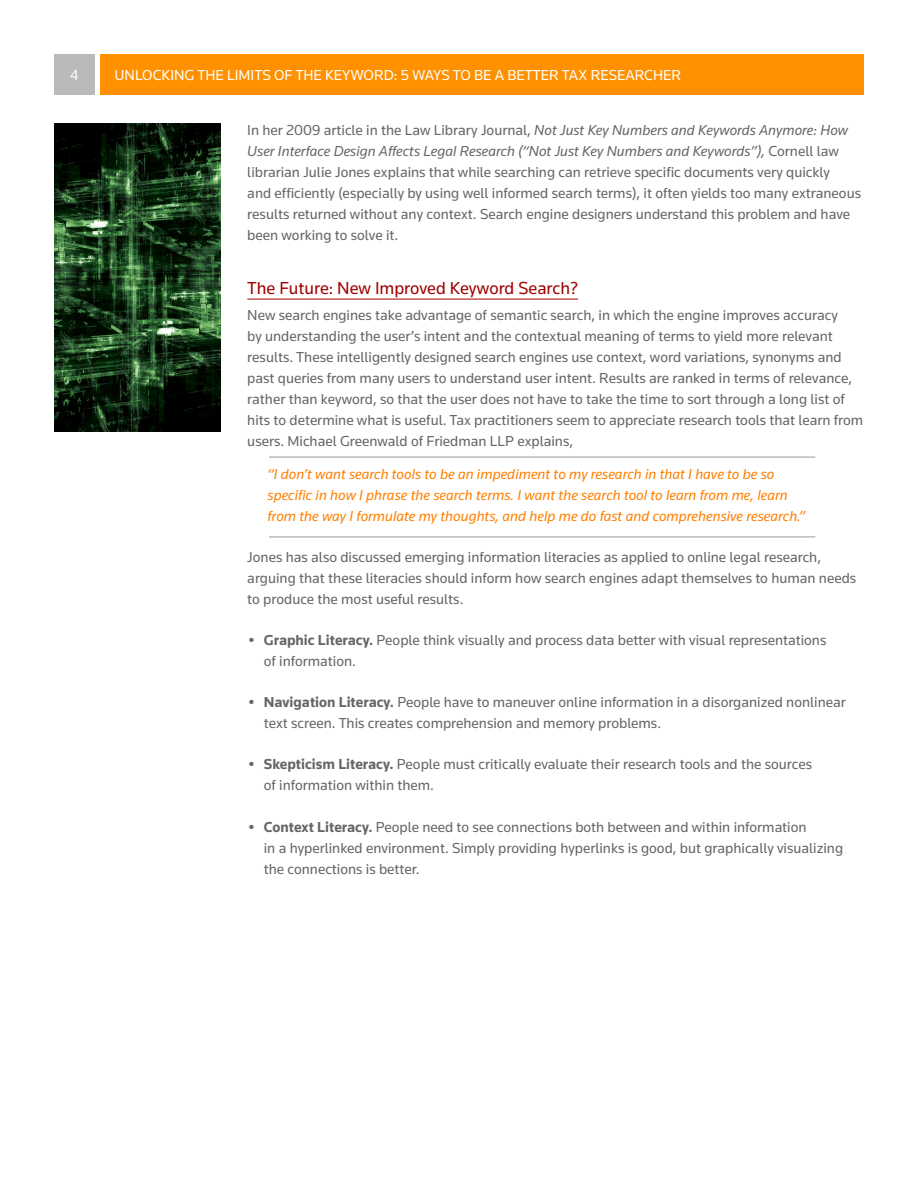
<style>
.page{position:relative;width:918px;height:1188px;background:#fff}
.page>*{position:absolute;margin:0;border:0;box-sizing:border-box;transform-origin:0 0}
.Section_Subtitle{font:18px "Knowledge";color:#a00000}
.Section_Body_Copy_IN{font:15px/21px "Knowledge";color:#666}
.Section_Bulleted_Bod{font:15px/21px "Knowledge";color:#666}
.t1{font:italic 15px/21px "Knowledge";color:#ff8000}
.t2{font:15px "Knowledge";color:#fff}
.s1{font-style:italic}
.s2{font-weight:700}
</style>
<div class="page">
<div style="left:101px;top:54px;width:763px;height:40px;background:#ff9100"></div>
<div style="left:54px;top:54px;width:40px;height:40px;background:#bababa"></div>
<hr style="left:247px;top:299px;width:331px;height:1px;background:#a00000">
<hr style="left:269px;top:456px;width:546px;height:2px;background:#bababa">
<hr style="left:269px;top:536px;width:546px;height:2px;background:#bababa">
<img style="left:54px;top:123px;width:166px;height:309px">
<p class="t2" style="left:70px;top:66px;width:10px">4</p>
<p class="t2" style="left:114px;top:66px;width:568px">UNLOCKING THE LIMITS OF THE KEYWORD: 5 WAYS TO BE A BETTER TAX RESEARCHER</p>
<p class="Section_Body_Copy_IN" style="left:247px;top:119px;width:615px">In her 2009 article in the Law Library Journal, <span class="s1">Not Just Key Numbers and Keywords Anymore: How User Interface Design Affects Legal Research (“Not Just Key Numbers and Keywords”),</span> Cornell law librarian Julie Jones explains that while searching can retrieve specific documents very quickly<br>and efficiently (especially by using well informed search terms), it often yields too many extraneous results returned without any context. Search engine designers understand this problem and have been working to solve it.</p>
<p class="Section_Subtitle" style="left:247px;top:277px;width:332px">The Future: New Improved Keyword Search?</p>
<p class="Section_Body_Copy_IN" style="left:247px;top:304px;width:617px">New search engines take advantage of semantic search, in which the engine improves accuracy<br>by understanding the user’s intent and the contextual meaning of terms to yield more relevant results. These intelligently designed search engines use context, word variations, synonyms and past queries from many users to understand user intent. Results are ranked in terms of relevance, rather than keyword, so that the user does not have to take the time to sort through a long list of hits to determine what is useful. Tax practitioners seem to appreciate research tools that learn from users. Michael Greenwald of Friedman LLP explains,</p>
<p class="t1" style="left:268px;top:464px;width:539px">“I don’t want search tools to be an impediment to my research in that I have to be so specific in how I phrase the search terms. I want the search tool to learn from me, learn from the way I formulate my thoughts, and help me do fast and comprehensive research.”</p>
<p class="Section_Body_Copy_IN" style="left:247px;top:546px;width:610px">Jones has also discussed emerging information literacies as applied to online legal research, arguing that these literacies should inform how search engines adapt themselves to human needs to produce the most useful results.</p>
<p class="Section_Bulleted_Bod" style="left:264px;top:629px;width:564px;text-indent:-15px"><span class="s2">• Graphic Literacy.</span> People think visually and process data better with visual representations of information.</p>
<p class="Section_Bulleted_Bod" style="left:264px;top:691px;width:584px;text-indent:-15px"><span class="s2">• Navigation Literacy.</span> People have to maneuver online information in a disorganized nonlinear text screen. This creates comprehension and memory problems.</p>
<p class="Section_Bulleted_Bod" style="left:264px;top:754px;width:550px;text-indent:-15px"><span class="s2">• Skepticism Literacy.</span> People must critically evaluate their research tools and the sources of information within them.</p>
<p class="Section_Bulleted_Bod" style="left:264px;top:816px;width:581px;text-indent:-15px"><span class="s2">• Context Literacy.</span> People need to see connections both between and within information<br>in a hyperlinked environment. Simply providing hyperlinks is good, but graphically visualizing the connections is better.</p>
</div>
